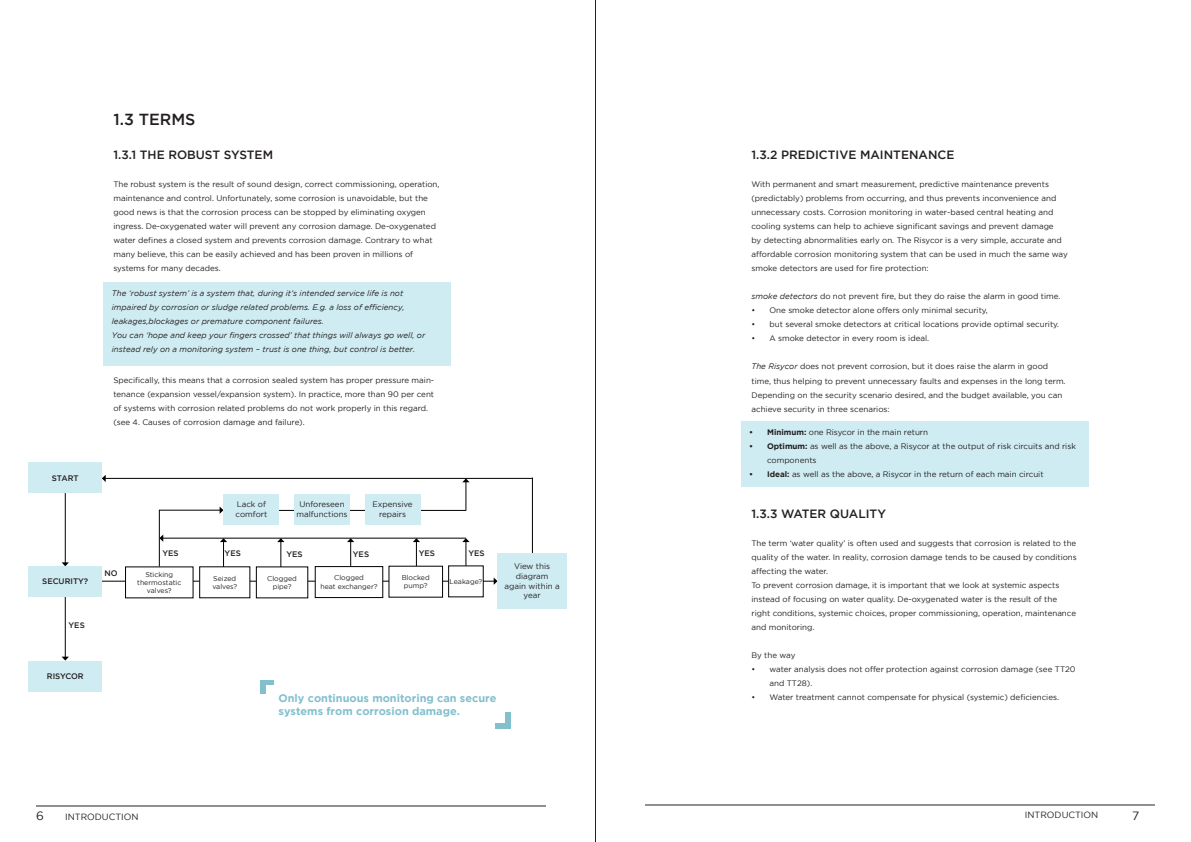
<style>
.page{position:relative;width:1191px;height:842px;background:#fff}
.page>*{position:absolute;margin:0;border:0;box-sizing:border-box;transform-origin:0 0}
.Titel_1_1{font:500 16px "Gotham";color:#231f20}
.Titel_1_1_1{font:500 12px "Gotham";color:#231f20}
.Titels{font:500 12px "Gotham";color:#231f20}
.t1{font:12px "Gotham";color:#231f20}
.Tekst{font:700 10.9px "Gotham";color:#82c0ce}
.t2{font:9px "Gotham";color:#231f20}
.Tekst-2{font:8px/14px "Gotham";color:#231f20}
.Tekst-3{font:italic 8px/14px "Gotham";color:#231f20}
.Titels_1{font:500 8px "Gotham";color:#231f20}
.t3{font:7px "Gotham";color:#231f20}
.s1{font-style:italic}
.s2{font-weight:700}
</style>
<div class="page">
<hr style="left:36px;top:805px;width:510px;height:1px;background:#231f20">
<hr style="left:645px;top:804px;width:510px;height:1px;background:#231f20">
<div style="left:103px;top:282px;width:348px;height:84px;background:#d0ecf3"></div>
<hr style="left:81px;top:581px;width:413px;height:1px;background:#000001">
<svg style="left:494px;top:578px;width:3px;height:7px"></svg>
<hr style="left:105px;top:478px;width:427px;height:1px;background:#000001">
<svg style="left:102px;top:475px;width:4px;height:7px"></svg>
<hr style="left:163px;top:538px;width:303px;height:1px;background:#000001">
<svg style="left:160px;top:535px;width:3px;height:7px"></svg>
<hr style="left:223px;top:510px;width:243px;height:1px;background:#000001">
<hr style="left:159px;top:510px;width:61px;height:1px;background:#000001">
<svg style="left:220px;top:507px;width:3px;height:7px"></svg>
<hr style="left:159px;top:510px;width:1px;height:56px;background:#000001">
<hr style="left:532px;top:478px;width:1px;height:75px;background:#000001">
<svg style="left:220px;top:538px;width:7px;height:28px"></svg>
<svg style="left:277px;top:538px;width:7px;height:29px"></svg>
<svg style="left:347px;top:538px;width:7px;height:28px"></svg>
<svg style="left:413px;top:538px;width:7px;height:28px"></svg>
<svg style="left:462px;top:538px;width:7px;height:28px"></svg>
<hr style="left:65px;top:580px;width:1px;height:77px;background:#000001">
<svg style="left:62px;top:657px;width:7px;height:4px"></svg>
<hr style="left:65px;top:493px;width:1px;height:70px;background:#000001">
<svg style="left:62px;top:562px;width:7px;height:4px"></svg>
<div style="left:389px;top:566px;width:53px;height:31px;background:#fff"></div>
<div style="left:29px;top:462px;width:73px;height:31px;background:#d0ecf3"></div>
<div style="left:223px;top:494px;width:56px;height:31px;background:#d0ecf3"></div>
<div style="left:294px;top:494px;width:56px;height:31px;background:#d0ecf3"></div>
<div style="left:365px;top:494px;width:55px;height:31px;background:#d0ecf3"></div>
<div style="left:497px;top:553px;width:70px;height:56px;background:#d0ecf3"></div>
<div style="left:29px;top:566px;width:73px;height:31px;background:#d0ecf3"></div>
<div style="left:29px;top:661px;width:73px;height:30px;background:#d0ecf3"></div>
<div style="left:125px;top:567px;width:68px;height:31px;background:#fff"></div>
<div style="left:200px;top:567px;width:50px;height:31px;background:#fff"></div>
<div style="left:256px;top:567px;width:52px;height:31px;background:#fff"></div>
<div style="left:315px;top:567px;width:68px;height:30px;background:#fff"></div>
<div style="left:315px;top:566px;width:68px;height:32px;border:1px solid #000001"></div>
<div style="left:448px;top:566px;width:35px;height:31px;background:#fff"></div>
<svg style="left:462px;top:478px;width:7px;height:33px"></svg>
<div style="left:505px;top:712px;width:6px;height:13px;background:#82c0ce"></div>
<div style="left:260px;top:682px;width:6px;height:12px;background:#82c0ce"></div>
<hr style="left:260px;top:680px;width:13px;height:4px;background:#82c0ce">
<div style="left:495px;top:723px;width:16px;height:5px;background:#82c0ce"></div>
<div style="left:740px;top:421px;width:348px;height:65px;background:#d0ecf3"></div>
<hr style="left:595px;top:0;width:1px;height:842px;background:#231f20">
<p class="Titel_1_1" style="left:113px;top:110px;width:84px">1.3 TERMS</p>
<p class="Titel_1_1_1" style="left:113px;top:148px;width:161px">1.3.1 THE ROBUST SYSTEM</p>
<p class="Tekst-2" style="left:113px;top:177px;width:327px">The robust system is the result of sound design, correct commissioning, operation, maintenance and control. Unfortunately, some corrosion is unavoidable, but the good news is that the corrosion process can be stopped by eliminating oxygen ingress. De-oxygenated water will prevent any corrosion damage. De-oxygenated water defines a closed system and prevents corrosion damage. Contrary to what many believe, this can be easily achieved and has been proven in millions of systems for many decades.</p>
<p class="Tekst-3" style="left:112px;top:286px;width:294px">The ‘robust system’ is a system that, during it’s intended service life is not impaired by corrosion or sludge related problems. E.g. a loss of efficiency, leakages,blockages or premature component failures.</p>
<p class="Tekst-3" style="left:112px;top:328px;width:315px">You can ‘hope and keep your fingers crossed’ that things will always go well, or instead rely on a monitoring system – trust is one thing, but control is better.</p>
<p class="Tekst-2" style="left:113px;top:373px;width:322px;text-align:justify">Specifically, this means that a corrosion sealed system has proper pressure main&shy;tenance (expansion vessel/expansion system). In practice, more than 90 per cent of systems with corrosion related problems do not work properly in this regard.</p>
<p class="Tekst-2" style="left:113px;top:415px;width:193px">(see 4. Causes of corrosion damage and failure).</p>
<p class="Titels_1" style="left:52px;top:473px;width:28px">START</p>
<p class="Titels_1" style="left:42px;top:577px;width:48px">SECURITY?</p>
<p class="Titels_1" style="left:69px;top:621px;width:18px">YES</p>
<p class="Titels_1" style="left:105px;top:569px;width:15px">NO</p>
<p class="Titels_1" style="left:47px;top:672px;width:38px">RISYCOR</p>
<p class="Tekst-2" style="left:237px;top:497px;width:31px">Lack of</p>
<p class="Tekst-2" style="left:235px;top:507px;width:33px">comfort</p>
<p class="Tekst-2" style="left:296px;top:500px;width:53px;line-height:9.6px;text-align:center">Unforeseen malfunctions</p>
<p class="Tekst-2" style="left:372px;top:497px;width:42px">Expensive</p>
<p class="Tekst-2" style="left:379px;top:507px;width:29px">repairs</p>
<p class="Titels_1" style="left:162px;top:549px;width:18px">YES</p>
<p class="Titels_1" style="left:225px;top:549px;width:18px">YES</p>
<p class="Titels_1" style="left:286px;top:549px;width:18px">YES</p>
<p class="Titels_1" style="left:353px;top:549px;width:18px">YES</p>
<p class="Titels_1" style="left:419px;top:549px;width:18px">YES</p>
<p class="Titels_1" style="left:468px;top:549px;width:18px">YES</p>
<p class="t3" style="left:145px;top:570px;width:29px">Sticking</p>
<p class="t3" style="left:137px;top:579px;width:46px">thermostatic</p>
<p class="t3" style="left:147px;top:587px;width:26px">valves?</p>
<p class="t3" style="left:213px;top:574px;width:25px">Seized</p>
<p class="t3" style="left:212px;top:583px;width:26px">valves?</p>
<p class="t3" style="left:267px;top:574px;width:31px">Clogged</p>
<p class="t3" style="left:273px;top:583px;width:20px">pipe?</p>
<p class="t3" style="left:334px;top:574px;width:31px">Clogged</p>
<p class="t3" style="left:320px;top:582px;width:59px">heat exchanger?</p>
<p class="t3" style="left:402px;top:574px;width:30px">Blocked</p>
<p class="t3" style="left:404px;top:582px;width:25px">pump?</p>
<p class="t3" style="left:449px;top:578px;width:34px">Leakage?</p>
<p class="Tekst-2" style="left:514px;top:559px;width:38px">View this</p>
<p class="Tekst-2" style="left:516px;top:569px;width:34px">diagram</p>
<p class="Tekst-2" style="left:504px;top:581px;width:57px;line-height:9.6px;text-align:center">again within a year</p>
<p class="Tekst" style="left:278px;top:692px;width:219px">Only continuous monitoring can secure</p>
<p class="Tekst" style="left:278px;top:705px;width:183px">systems from corrosion damage.</p>
<p class="Titel_1_1_1" style="left:751px;top:148px;width:204px">1.3.2 PREDICTIVE MAINTENANCE</p>
<p class="Tekst-2" style="left:751px;top:177px;width:318px">With permanent and smart measurement, predictive maintenance prevents (predictably) problems from occurring, and thus prevents inconvenience and unnecessary costs. Corrosion monitoring in water-based central heating and cooling systems can help to achieve significant savings and prevent damage<br>by detecting abnormalities early on. The Risycor is a very simple, accurate and affordable corrosion monitoring system that can be used in much the same way smoke detectors are used for fire protection:</p>
<p class="Tekst-2" style="left:751px;top:289px;width:310px"><span class="s1">smoke detectors</span> do not prevent fire, but they do raise the alarm in good time.</p>
<p class="Tekst-2" style="left:751px;top:303px;width:238px">• One smoke detector alone offers only minimal security,</p>
<p class="Tekst-2" style="left:751px;top:317px;width:309px">• but several smoke detectors at critical locations provide optimal security.</p>
<p class="Tekst-2" style="left:751px;top:331px;width:179px">• A smoke detector in every room is ideal.</p>
<p class="Tekst-2" style="left:751px;top:359px;width:316px"><span class="s1">The Risycor</span> does not prevent corrosion, but it does raise the alarm in good time, thus helping to prevent unnecessary faults and expenses in the long term.<br>Depending on the security scenario desired, and the budget available, you can achieve security in three scenarios:</p>
<p class="Tekst-2" style="left:749px;top:425px;width:180px"><span class="s2">• Minimum:</span> one Risycor in the main return</p>
<p class="Tekst-2" style="left:767px;top:439px;width:310px;text-indent:-18px"><span class="s2">• Optimum:</span> as well as the above, a Risycor at the output of risk circuits and risk components</p>
<p class="Tekst-2" style="left:749px;top:467px;width:296px"><span class="s2">• Ideal:</span> as well as the above, a Risycor in the return of each main circuit</p>
<p class="Titels" style="left:751px;top:507px;width:136px">1.3.3 WATER QUALITY</p>
<p class="Tekst-2" style="left:751px;top:536px;width:327px;text-align:justify">The term ‘water quality’ is often used and suggests that corrosion is related to the quality of the water. In reality, corrosion damage tends to be caused by conditions affecting the water.</p>
<p class="Tekst-2" style="left:751px;top:578px;width:326px">To prevent corrosion damage, it is important that we look at systemic aspects instead of focusing on water quality. De-oxygenated water is the result of the right conditions, systemic choices, proper commissioning, operation, maintenance and monitoring.</p>
<p class="Tekst-2" style="left:751px;top:648px;width:46px">By the way</p>
<p class="Tekst-2" style="left:769px;top:662px;width:308px;text-indent:-18px">• water analysis does not offer protection against corrosion damage (see TT20 and TT28).</p>
<p class="Tekst-2" style="left:751px;top:690px;width:309px">• Water treatment cannot compensate for physical (systemic) deficiencies.</p>
<h2 class="t1" style="left:36px;top:809px;width:9px">6</h2>
<p class="t2" style="left:65px;top:812px;width:75px">INTRODUCTION</p>
<h2 class="t1" style="left:1132px;top:809px;width:9px">7</h2>
<p class="t2" style="left:1025px;top:810px;width:75px">INTRODUCTION</p>
</div>
